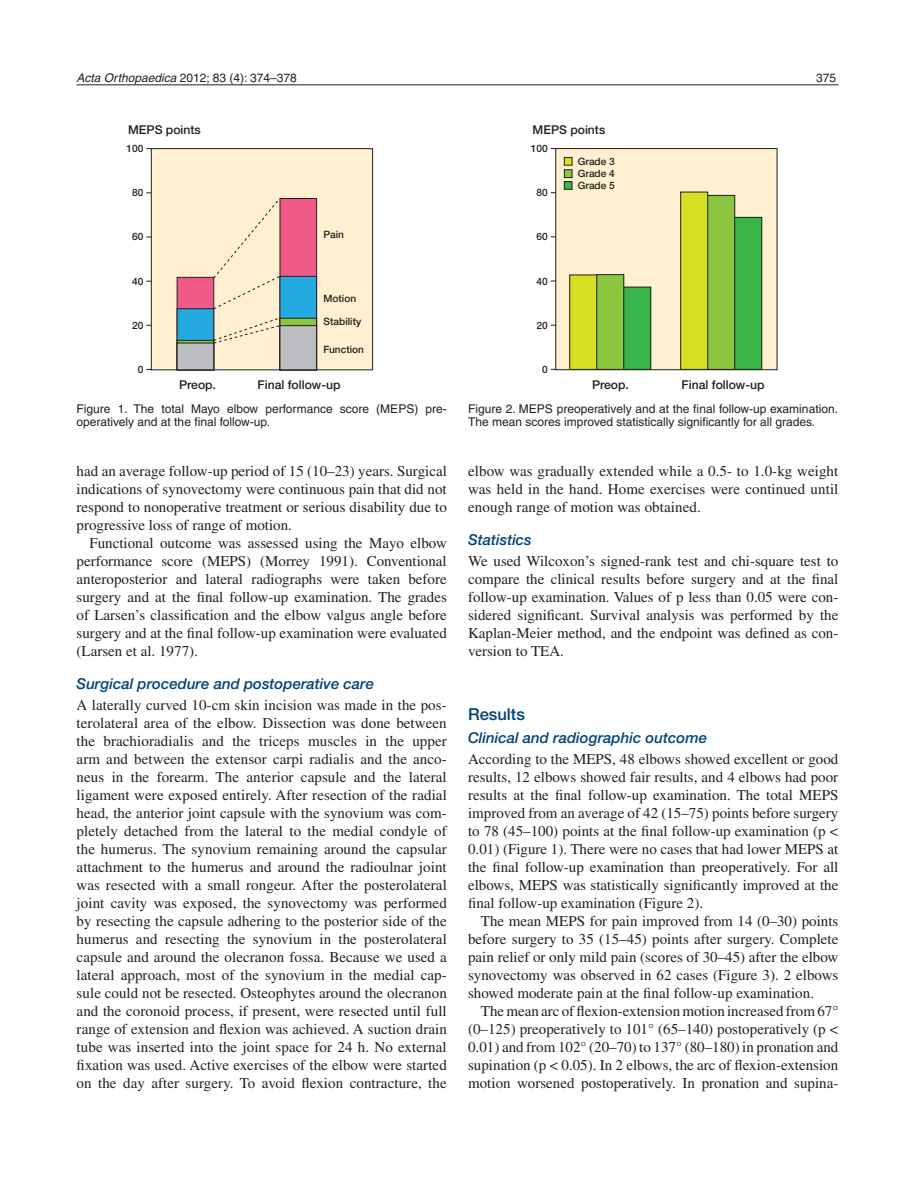
<style>
.page{position:relative;width:915px;height:1191px;background:#fff}
.page>*{position:absolute;margin:0;border:0;box-sizing:border-box;transform-origin:0 0}
.t1{font:500 16.5px "Helvetica Neue LT Std";color:#004279}
.t2{font:15px/18px "Times";color:#231f20;text-align:justify}
.t3{font:italic 500 15px "Helvetica Neue LT Std";color:#004279}
.t4{font:500 12.15px "Helvetica Neue LTW1 G";color:#231f20}
.t5{font:12px/13.5px "Helvetica";color:#231f20}
.t6{font:500 10.2px/12.1px "Helvetica Neue LTW1 G";color:#231f20;text-align:justify}
.s1{font-style:italic}
</style>
<div class="page">
<hr style="left:77px;top:85px;width:761px;height:1px;background:#231f20">
<div style="left:151px;top:149px;width:221px;height:221px;background:#fef0d0"></div>
<div style="left:151px;top:148px;width:222px;height:222px;border:1px solid #231f20"></div>
<div style="left:177px;top:277px;width:37px;height:93px;background:#f05988;border:1px solid #231f20"></div>
<div style="left:177px;top:308px;width:37px;height:62px;background:#24aae1;border:1px solid #231f20"></div>
<div style="left:177px;top:340px;width:37px;height:30px;background:#59762f;border:1px solid #231f20"></div>
<div style="left:177px;top:343px;width:37px;height:27px;background:#bcbdc0;border:1px solid #231f20"></div>
<div style="left:279px;top:198px;width:38px;height:172px;background:#f05988;border:1px solid #231f20"></div>
<div style="left:279px;top:276px;width:38px;height:94px;background:#24aae1;border:1px solid #231f20"></div>
<div style="left:279px;top:318px;width:38px;height:52px;background:#8bc63e;border:1px solid #231f20"></div>
<div style="left:279px;top:325px;width:38px;height:45px;background:#bcbdc0;border:1px solid #231f20"></div>
<svg style="left:213px;top:198px;width:68px;height:146px"></svg>
<div style="left:555px;top:148px;width:221px;height:222px;background:#fef0d0"></div>
<div style="left:555px;top:148px;width:222px;height:222px;border:1px solid #231f20"></div>
<div style="left:569px;top:275px;width:27px;height:94px;background:#d6df21"></div>
<div style="left:569px;top:274px;width:28px;height:96px;border:1px solid #231f20"></div>
<div style="left:596px;top:274px;width:27px;height:95px;background:#8bc63e"></div>
<div style="left:596px;top:274px;width:28px;height:96px;border:1px solid #231f20"></div>
<div style="left:623px;top:287px;width:27px;height:82px;background:#3ab54a"></div>
<div style="left:623px;top:287px;width:28px;height:83px;border:1px solid #231f20"></div>
<div style="left:680px;top:192px;width:27px;height:177px;background:#d6df21"></div>
<div style="left:680px;top:192px;width:27px;height:178px;border:1px solid #231f20"></div>
<div style="left:707px;top:195px;width:27px;height:174px;background:#8bc63e"></div>
<div style="left:707px;top:195px;width:27px;height:175px;border:1px solid #231f20"></div>
<div style="left:734px;top:217px;width:27px;height:152px;background:#3ab54a"></div>
<div style="left:734px;top:217px;width:27px;height:153px;border:1px solid #231f20"></div>
<div style="left:564px;top:157px;width:8px;height:8px;background:#d6df21"></div>
<div style="left:564px;top:157px;width:8px;height:8px;border:1px solid #231f20"></div>
<div style="left:564px;top:170px;width:8px;height:7px;background:#8bc63e"></div>
<div style="left:564px;top:169px;width:8px;height:9px;border:1px solid #231f20"></div>
<div style="left:564px;top:182px;width:8px;height:7px;background:#3ab54a"></div>
<div style="left:564px;top:181px;width:8px;height:9px;border:1px solid #231f20"></div>
<p class="t5" style="left:77px;top:71px;width:222px"><span class="s1">Acta Orthopaedica</span> 2012; 83 (4): 374–378</p>
<p class="t5" style="left:816px;top:71px;width:22px">375</p>
<p class="t4" style="left:128px;top:122px;width:74px">MEPS points</p>
<p class="t6" style="left:126px;top:142px;width:18px">100</p>
<p class="t6" style="left:132px;top:186px;width:13px">80</p>
<p class="t6" style="left:132px;top:231px;width:13px">60</p>
<p class="t6" style="left:132px;top:275px;width:13px">40</p>
<p class="t6" style="left:132px;top:319px;width:13px">20</p>
<p class="t6" style="left:138px;top:363px;width:7px">0</p>
<p class="t6" style="left:323px;top:228px;width:22px">Pain</p>
<p class="t6" style="left:323px;top:292px;width:34px">Motion</p>
<p class="t6" style="left:323px;top:316px;width:39px">Stability</p>
<p class="t6" style="left:323px;top:343px;width:42px">Function</p>
<p class="t4" style="left:179px;top:378px;width:38px">Preop.</p>
<p class="t4" style="left:257px;top:378px;width:84px">Final follow-up</p>
<p class="t5" style="left:77px;top:402px;width:371px">Figure 1. The total Mayo elbow performance score (MEPS) pre&shy;operatively and at the final follow-up.</p>
<p class="t2" style="left:77px;top:461px;width:371px">had an average follow-up period of 15 (10–23) years. Surgical indications of synovectomy were continuous pain that did not respond to nonoperative treatment or serious disability due to progressive loss of range of motion.</p>
<p class="t2" style="left:77px;top:533px;width:371px;text-indent:13px">Functional outcome was assessed using the Mayo elbow performance score (MEPS) (Morrey 1991). Conventional anteroposterior and lateral radiographs were taken before surgery and at the final follow-up examination. The grades of Larsen’s classification and the elbow valgus angle before surgery and at the final follow-up examination were evaluated (Larsen et al. 1977).</p>
<p class="t3" style="left:77px;top:674px;width:299px">Surgical procedure and postoperative care</p>
<p class="t2" style="left:77px;top:695px;width:371px">A laterally curved 10-cm skin incision was made in the pos&shy;terolateral area of the elbow. Dissection was done between the brachioradialis and the triceps muscles in the upper arm and between the extensor carpi radialis and the anco&shy;neus in the forearm. The anterior capsule and the lateral ligament were exposed entirely. After resection of the radial head, the anterior joint capsule with the synovium was com&shy;pletely detached from the lateral to the medial condyle of the humerus. The synovium remaining around the capsular attachment to the humerus and around the radioulnar joint was resected with a small rongeur. After the posterolateral joint cavity was exposed, the synovectomy was performed by resecting the capsule adhering to the posterior side of the humerus and resecting the synovium in the posterolateral capsule and around the olecranon fossa. Because we used a lateral approach, most of the synovium in the medial cap&shy;sule could not be resected. Osteophytes around the olecranon and the coronoid process, if present, were resected until full range of extension and flexion was achieved. A suction drain tube was inserted into the joint space for 24 h. No external fixation was used. Active exercises of the elbow were started on the day after surgery. To avoid flexion contracture, the</p>
<p class="t4" style="left:532px;top:122px;width:74px">MEPS points</p>
<p class="t6" style="left:531px;top:142px;width:18px">100</p>
<p class="t6" style="left:536px;top:186px;width:13px">80</p>
<p class="t6" style="left:536px;top:231px;width:13px">60</p>
<p class="t6" style="left:536px;top:275px;width:13px">40</p>
<p class="t6" style="left:536px;top:319px;width:13px">20</p>
<p class="t6" style="left:542px;top:363px;width:7px">0</p>
<p class="t4" style="left:592px;top:378px;width:38px">Preop.</p>
<p class="t4" style="left:681px;top:378px;width:84px">Final follow-up</p>
<p class="t6" style="left:577px;top:155px;width:38px">Grade 3<br>Grade 4<br>Grade 5</p>
<p class="t5" style="left:468px;top:402px;width:371px">Figure 2. MEPS preoperatively and at the final follow-up examination.<br>The mean scores improved statistically significantly for all grades.</p>
<p class="t2" style="left:468px;top:461px;width:371px">elbow was gradually extended while a 0.5- to 1.0-kg weight was held in the hand. Home exercises were continued until enough range of motion was obtained.</p>
<p class="t3" style="left:468px;top:530px;width:65px">Statistics</p>
<p class="t2" style="left:468px;top:551px;width:371px">We used Wilcoxon’s signed-rank test and chi-square test to compare the clinical results before surgery and at the final follow-up examination. Values of p less than 0.05 were con&shy;sidered significant. Survival analysis was performed by the Kaplan-Meier method, and the endpoint was defined as con&shy;version to TEA.</p>
<p class="t1" style="left:468px;top:704px;width:58px">Results</p>
<p class="t3" style="left:468px;top:728px;width:240px">Clinical and radiographic outcome</p>
<p class="t2" style="left:468px;top:749px;width:371px">According to the MEPS, 48 elbows showed excellent or good results, 12 elbows showed fair results, and 4 elbows had poor results at the final follow-up examination. The total MEPS improved from an average of 42 (15–75) points before surgery to 78 (45–100) points at the final follow-up examination (p &lt; 0.01) (Figure 1). There were no cases that had lower MEPS at the final follow-up examination than preoperatively. For all elbows, MEPS was statistically significantly improved at the final follow-up examination (Figure 2).</p>
<p class="t2" style="left:468px;top:911px;width:371px;text-indent:13px">The mean MEPS for pain improved from 14 (0–30) points before surgery to 35 (15–45) points after surgery. Complete pain relief or only mild pain (scores of 30–45) after the elbow synovectomy was observed in 62 cases (Figure 3). 2 elbows showed moderate pain at the final follow-up examination.</p>
<p class="t2" style="left:468px;top:1001px;width:371px;text-indent:13px">The mean arc of flexion-extension motion increased from 67° (0–125) preoperatively to 101° (65–140) postoperatively (p &lt; 0.01) and from 102° (20–70) to 137° (80–180) in pronation and supination (p &lt; 0.05). In 2 elbows, the arc of flexion-extension motion worsened postoperatively. In pronation and supina-</p>
</div>
